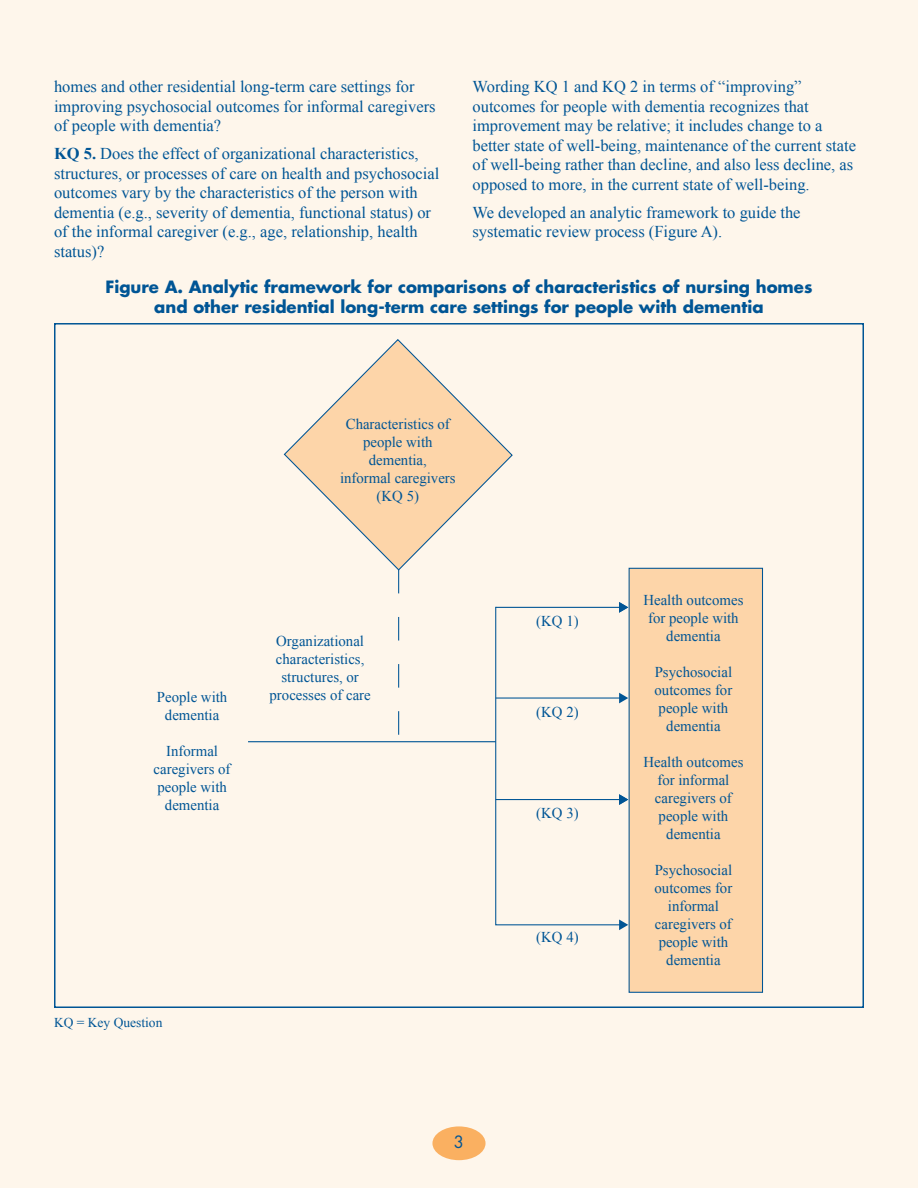
<style>
.page{position:relative;width:918px;height:1188px;background:#fef6eb}
.page>*{position:absolute;margin:0;border:0;box-sizing:border-box;transform-origin:0 0}
.Text{font:16.5px/19.5px "Times New Roman";color:#005595}
.t1{font:700 16.5px/19.8px "Futura Std";color:#005595;text-align:center}
.t2{font:16.5px "Futura Std";color:#005595}
.t3{font:15px/18px "Times New Roman";color:#005595;text-align:center}
.Text-2{font:13.5px "Times New Roman";color:#005595}
.s1{font-weight:700}
</style>
<div class="page">
<div style="left:432px;top:1126px;width:54px;height:34px;background:#fab061;border-radius:50%"></div>
<svg style="left:283px;top:339px;width:230px;height:232px"></svg>
<div style="left:629px;top:568px;width:134px;height:424px;background:#fdd5a9"></div>
<div style="left:629px;top:568px;width:134px;height:425px;border:1px solid #005595"></div>
<hr style="left:248px;top:741px;width:248px;height:1px;background:#005595">
<svg style="left:398px;top:570px;width:1px;height:172px"></svg>
<svg style="left:495px;top:602px;width:133px;height:328px"></svg>
<p class="Text" style="left:54px;top:77px;width:383px">homes and other residential long-term care settings for improving psychosocial outcomes for informal caregivers of people with dementia?</p>
<p class="Text" style="left:54px;top:144px;width:387px"><span class="s1">KQ 5.</span> Does the effect of organizational characteristics, structures, or processes of care on health and psychosocial outcomes vary by the characteristics of the person with dementia (e.g., severity of dementia, functional status) or of the informal caregiver (e.g., age, relationship, health status)?</p>
<p class="Text" style="left:472px;top:77px;width:385px">Wording KQ 1 and KQ 2 in terms of “improving” outcomes for people with dementia recognizes that improvement may be relative; it includes change to a better state of well-being, maintenance of the current state of well-being rather than decline, and also less decline, as opposed to more, in the current state of well-being.</p>
<p class="Text" style="left:472px;top:202px;width:330px">We developed an analytic framework to guide the systematic review process (Figure A).</p>
<p class="t1" style="left:106px;top:277px;width:708px">Figure A. Analytic framework for comparisons of characteristics of nursing homes and other residential long-term care settings for people with dementia</p>
<p class="t3" style="left:340px;top:415px;width:117px">Characteristics of people with dementia,<br>informal caregivers (KQ 5)</p>
<p class="t3" style="left:276px;top:632px;width:90px">Organizational characteristics, structures, or</p>
<p class="t3" style="left:157px;top:688px;width:72px">People with</p>
<p class="t3" style="left:270px;top:686px;width:103px">processes of care</p>
<p class="t3" style="left:165px;top:706px;width:56px">dementia</p>
<p class="t3" style="left:154px;top:742px;width:78px">Informal caregivers of people with dementia</p>
<p class="Text-2" style="left:54px;top:1013px;width:110px">KQ = Key Question</p>
<p class="t2" style="left:454px;top:1131px;width:12px">3</p>
<p class="t3" style="left:536px;top:612px;width:44px">(KQ 1)</p>
<p class="t3" style="left:536px;top:703px;width:44px">(KQ 2)</p>
<p class="t3" style="left:536px;top:804px;width:44px">(KQ 3)</p>
<p class="t3" style="left:536px;top:928px;width:44px">(KQ 4)</p>
<p class="t3" style="left:643px;top:591px;width:102px">Health outcomes for people with dementia</p>
<p class="t3" style="left:655px;top:663px;width:79px">Psychosocial outcomes for people with dementia</p>
<p class="t3" style="left:643px;top:753px;width:102px">Health outcomes for informal caregivers of people with dementia</p>
<p class="t3" style="left:655px;top:861px;width:79px">Psychosocial outcomes for informal caregivers of people with dementia</p>
</div>
